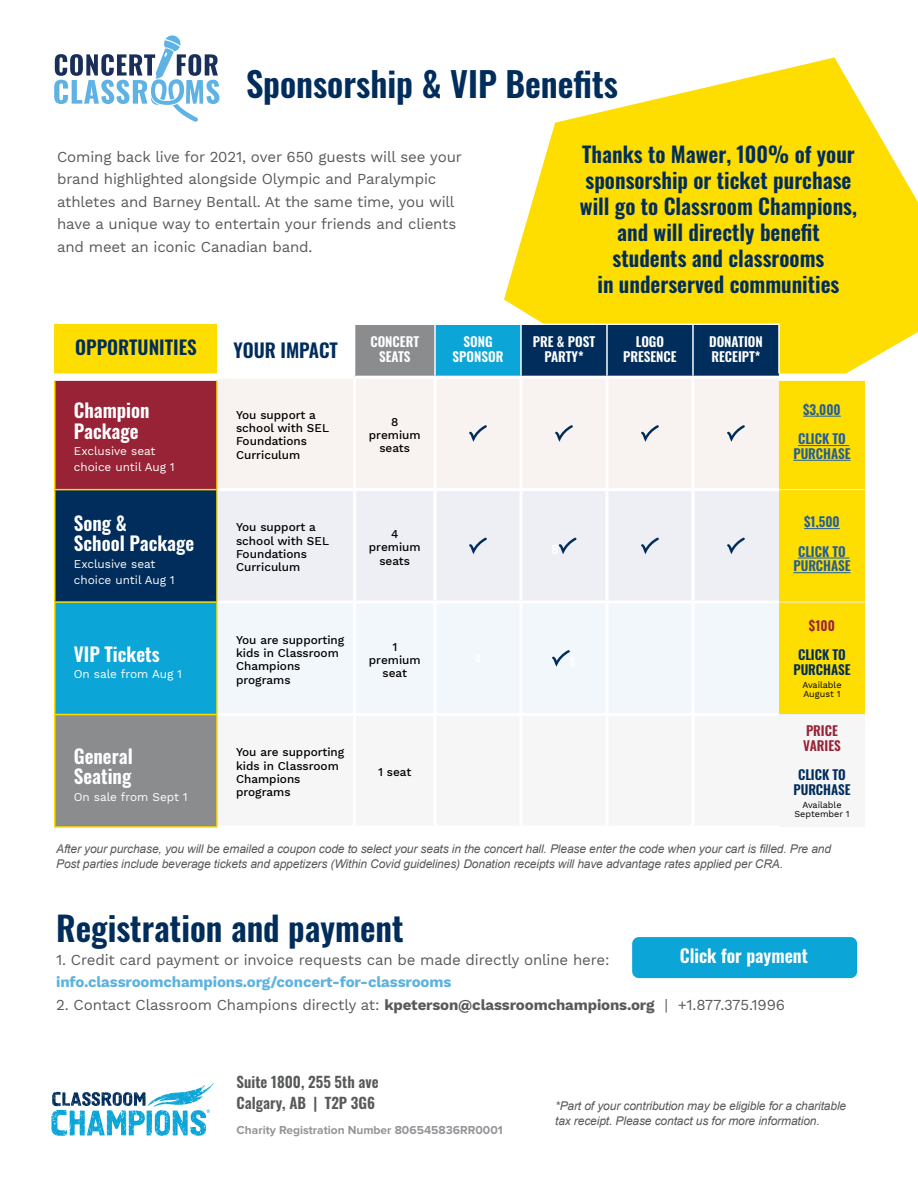
<style>
.page{position:relative;width:918px;height:1188px;background:#fff}
.page>*{position:absolute;margin:0;border:0;box-sizing:border-box;transform-origin:0 0}
.t1{font:600 34.35px "Oswald";color:#002d5b}
.t2{font:600 33.75px "Oswald";color:#002d5b}
.t3{font:600 21.45px/26px "Oswald";color:#002d5b;text-align:center}
.t4{font:600 19.05px/20.5px "Oswald";color:#fff}
.t5{font:600 19.05px "Oswald";color:#002d5b}
.t6{font:600 18px "Oswald";color:#fff}
.t7{font:15px/22.5px "Work Sans";letter-spacing:-.01em;color:#58595b}
.t8{font:700 15px "Work Sans";letter-spacing:-.01em;color:#5cb2de}
.t9{font:600 15px "Oswald";color:#58595b}
.t10{font:600 13.2px/14.7px "Oswald";color:#fff;text-align:center}
.t11{font:600 13.2px/14.7px "Oswald";color:#215e9e;text-align:center}
.t12{font:600 13.2px/14.7px "Oswald";color:#002d5b;text-align:center}
.t13{font:600 13.2px/14.7px "Oswald";color:#982337}
.t14{font:italic 12px/15px "Arial";letter-spacing:-.01em;color:#58595b}
.t15{font:700 12px "Proxima Nova";color:#939598}
.t16{font:500 11.7px/13.2px "Work Sans";color:#000}
.t17{font:11.7px/16.2px "Work Sans";color:#fff}
.t18{font:9px/9px "Work Sans";color:#000}
.t19{font:5.55px "Courier";color:#0ca5d8}
.s1{font-weight:700}
</style>
<div class="page">
<svg style="left:504px;top:58px;width:414px;height:305px;fill:#fedd00"></svg>
<svg style="left:55px;top:324px;width:465px;height:390px;fill:#0ca5d8"></svg>
<div style="left:55px;top:377px;width:162px;height:113px;background:#982337"></div>
<div style="left:217px;top:379px;width:302px;height:109px;background:#f8f2f0"></div>
<div style="left:55px;top:490px;width:162px;height:112px;background:#002d5b"></div>
<div style="left:218px;top:491px;width:301px;height:110px;background:#eeeff4"></div>
<div style="left:218px;top:604px;width:301px;height:109px;background:#f2f7fc"></div>
<div style="left:55px;top:715px;width:162px;height:112px;background:#8a8c8e"></div>
<hr style="left:217px;top:324px;width:138px;height:1px;background:#fff">
<hr style="left:355px;top:324px;width:80px;height:1px;background:#fff">
<hr style="left:354px;top:325px;width:1px;height:51px;background:#fff">
<hr style="left:435px;top:324px;width:86px;height:1px;background:#fff">
<hr style="left:434px;top:325px;width:2px;height:51px;background:#fff">
<hr style="left:520px;top:325px;width:2px;height:51px;background:#fff">
<div style="left:54px;top:374px;width:163px;height:7px;background:#fff"></div>
<hr style="left:54px;top:381px;width:1px;height:108px;background:#fedd00">
<hr style="left:216px;top:381px;width:2px;height:108px;background:#fedd00">
<hr style="left:54px;top:490px;width:1px;height:111px;background:#fedd00">
<hr style="left:216px;top:490px;width:2px;height:111px;background:#fedd00">
<hr style="left:54px;top:603px;width:1px;height:111px;background:#fedd00">
<hr style="left:216px;top:603px;width:2px;height:111px;background:#fedd00">
<hr style="left:54px;top:715px;width:1px;height:111px;background:#fedd00">
<hr style="left:216px;top:715px;width:2px;height:111px;background:#fedd00">
<hr style="left:54px;top:826px;width:164px;height:2px;background:#fedd00">
<hr style="left:54px;top:489px;width:164px;height:1px;background:#fedd00">
<hr style="left:54px;top:601px;width:164px;height:2px;background:#fedd00">
<hr style="left:54px;top:714px;width:164px;height:1px;background:#fedd00">
<hr style="left:217px;top:376px;width:138px;height:3px;background:#fff">
<hr style="left:355px;top:376px;width:80px;height:3px;background:#fff">
<hr style="left:435px;top:376px;width:86px;height:3px;background:#fff">
<hr style="left:218px;top:488px;width:137px;height:3px;background:#fff">
<hr style="left:355px;top:488px;width:80px;height:3px;background:#fff">
<hr style="left:435px;top:488px;width:86px;height:3px;background:#fff">
<hr style="left:218px;top:601px;width:137px;height:3px;background:#fff">
<hr style="left:355px;top:601px;width:80px;height:3px;background:#fff">
<hr style="left:435px;top:601px;width:86px;height:3px;background:#fff">
<hr style="left:218px;top:713px;width:137px;height:3px;background:#fff">
<hr style="left:355px;top:713px;width:80px;height:3px;background:#fff">
<hr style="left:435px;top:713px;width:86px;height:3px;background:#fff">
<hr style="left:353px;top:379px;width:3px;height:109px;background:#fff">
<hr style="left:434px;top:379px;width:3px;height:109px;background:#fff">
<hr style="left:519px;top:379px;width:3px;height:109px;background:#fff">
<hr style="left:353px;top:491px;width:3px;height:110px;background:#fff">
<hr style="left:434px;top:491px;width:3px;height:110px;background:#fff">
<hr style="left:519px;top:491px;width:3px;height:110px;background:#fff">
<hr style="left:353px;top:604px;width:3px;height:109px;background:#fff">
<hr style="left:434px;top:604px;width:3px;height:109px;background:#fff">
<hr style="left:519px;top:604px;width:3px;height:109px;background:#fff">
<svg style="left:467px;top:423px;width:22px;height:21px"></svg>
<svg style="left:467px;top:536px;width:22px;height:21px"></svg>
<svg style="left:521px;top:324px;width:344px;height:391px"></svg>
<svg style="left:51px;top:1083px;width:163px;height:53px"></svg>
<svg style="left:54px;top:35px;width:165px;height:87px"></svg>
<div style="left:632px;top:937px;width:225px;height:41px;background:#0ca5d8;border-radius:7px"></div>
<h1 class="t1" style="left:246px;top:54px;width:373px">Sponsorship &amp; VIP Benefits</h1>
<p class="t7" style="left:57px;top:146px;width:406px">Coming back live for 2021, over 650 guests will see your brand highlighted alongside Olympic and Paralympic athletes and Barney Bentall. At the same time, you will have a unique way to entertain your friends and clients and meet an iconic Canadian band.</p>
<h3 class="t3" style="left:580px;top:139px;width:279px">Thanks to Mawer, 100% of your sponsorship or ticket purchase will go to Classroom Champions, and will directly benefit students and classrooms<br>in underserved communities</h3>
<p class="t5" style="left:75px;top:330px;width:123px">OPPORTUNITIES</p>
<p class="t5" style="left:234px;top:333px;width:106px">YOUR IMPACT</p>
<p class="t10" style="left:370px;top:333px;width:50px">CONCERT<br>SEATS</p>
<p class="t10" style="left:453px;top:333px;width:52px">SONG<br>SPONSOR</p>
<p class="t10" style="left:533px;top:333px;width:64px">PRE &amp; POST<br>PARTY*</p>
<p class="t10" style="left:623px;top:333px;width:55px">LOGO<br>PRESENCE</p>
<p class="t10" style="left:709px;top:333px;width:55px;text-align:left">DONATION<br>RECEIPT*</p>
<p class="t4" style="left:74px;top:398px;width:77px">Champion<br>Package</p>
<p class="t17" style="left:74px;top:444px;width:102px">Exclusive seat choice until Aug 1</p>
<p class="t4" style="left:74px;top:511px;width:122px">Song &amp;<br>School Package</p>
<p class="t17" style="left:74px;top:556px;width:102px">Exclusive seat choice until Aug 1</p>
<p class="t4" style="left:74px;top:642px;width:87px">VIP Tickets</p>
<p class="t17" style="left:74px;top:666px;width:110px">On sale from Aug 1</p>
<p class="t16" style="left:236px;top:409px;width:94px">You support a school with SEL<br>Foundations<br>Curriculum</p>
<p class="t16" style="left:369px;top:416px;width:53px;text-align:center">8 premium seats</p>
<p class="t16" style="left:236px;top:521px;width:94px">You support a school with SEL<br>Foundations<br>Curriculum</p>
<p class="t16" style="left:369px;top:528px;width:53px;text-align:center">4 premium seats</p>
<p class="t16" style="left:236px;top:634px;width:110px">You are supporting kids in Classroom<br>Champions programs</p>
<p class="t16" style="left:369px;top:641px;width:53px;text-align:center">1 premium seat</p>
<p class="t11" style="left:803px;top:401px;width:39px">$3,000</p>
<p class="t11" style="left:793px;top:430px;width:59px">CLICK TO<br>PURCHASE</p>
<p class="t11" style="left:804px;top:513px;width:37px">$1,500</p>
<p class="t11" style="left:793px;top:543px;width:59px">CLICK TO<br>PURCHASE</p>
<p class="t13" style="left:809px;top:617px;width:27px">$100</p>
<p class="t12" style="left:793px;top:646px;width:59px">CLICK TO<br>PURCHASE</p>
<p class="t18" style="left:802px;top:681px;width:41px">Available<br>August 1</p>
<p class="t13" style="left:803px;top:722px;width:39px">PRICE<br>VARIES</p>
<p class="t12" style="left:793px;top:766px;width:59px">CLICK TO<br>PURCHASE</p>
<p class="t18" style="left:794px;top:801px;width:57px;text-align:center">Available<br>September 1</p>
<p class="t14" style="left:56px;top:841px;width:777px">After your purchase, you will be emailed a coupon code to select your seats in the concert hall. Please enter the code when your cart is filled. Pre and<br>Post parties include beverage tickets and appetizers (Within Covid guidelines) Donation receipts will have advantage rates applied per CRA.</p>
<p class="t16" style="left:236px;top:746px;width:110px">You are supporting kids in Classroom<br>Champions programs</p>
<p class="t4" style="left:74px;top:744px;width:60px">General<br>Seating</p>
<p class="t17" style="left:74px;top:789px;width:115px">On sale from Sept 1</p>
<p class="t16" style="left:378px;top:766px;width:35px">1 seat</p>
<h2 class="t2" style="left:56px;top:898px;width:349px">Registration and payment</h2>
<p class="t7" style="left:56px;top:949px;width:555px">1. Credit card payment or invoice requests can be made directly online here:</p>
<p class="t8" style="left:56px;top:973px;width:397px">info.classroomchampions.org/concert-for-classrooms</p>
<p class="t7" style="left:56px;top:994px;width:731px">2. Contact Classroom Champions directly at: <span class="s1">kpeterson@classroomchampions.org</span> | +1.877.375.1996</p>
<p class="t6" style="left:680px;top:940px;width:130px">Click for payment</p>
<p class="t19" style="left:207px;top:1107px;width:5px">®</p>
<p class="t9" style="left:237px;top:1068px;width:143px">Suite 1800, 255 5th ave</p>
<p class="t9" style="left:237px;top:1090px;width:140px">Calgary, AB | T2P 3G6</p>
<p class="t15" style="left:237px;top:1123px;width:268px">Charity Registration Number 806545836RR0001</p>
<p class="t14" style="left:555px;top:1098px;width:293px">*Part of your contribution may be eligible for a charitable tax receipt. Please contact us for more information.</p>
</div>
